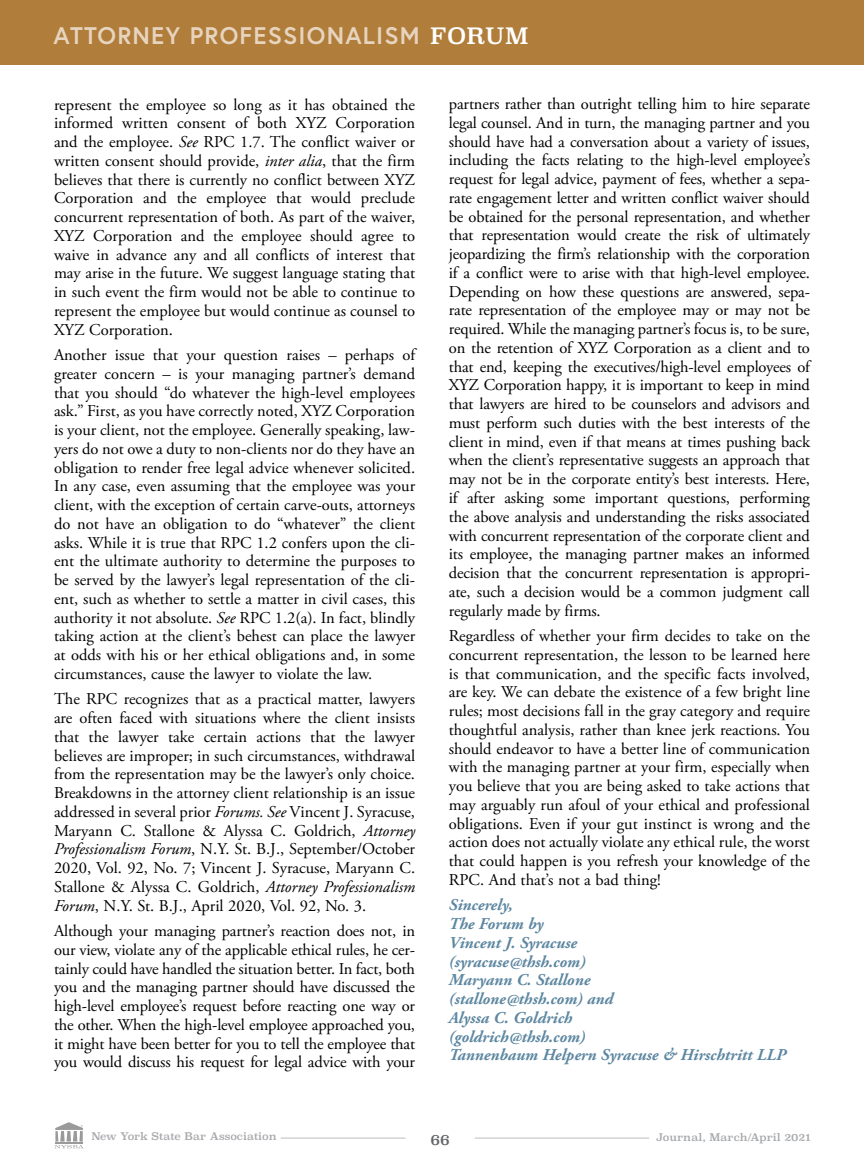
<style>
.page{position:relative;width:864px;height:1175px;background:#fff}
.page>*{position:absolute;margin:0;border:0;box-sizing:border-box;transform-origin:0 0}
.t1{font:700 24px "Europa";letter-spacing:.05em;color:#e7d4be}
.t2{font:16.5px/18.8px "Adobe Garamond Pro";letter-spacing:-.01em;color:#000;text-align:justify}
.t3{font:italic 700 16.5px/18.8px "Adobe Garamond Pro";color:#5d87a1}
.t4{font:15px "Superclarendon Rg";color:#636466}
.t5{font:10.5px "Superclarendon Rg";color:#a7a9ac}
.s1{font-family:"Superclarendon Rg";font-weight:400;font-size:22.5px;color:#fff}
.s2{font-style:italic}
</style>
<div class="page">
<hr style="left:281px;top:1137px;width:125px;height:1px;background:#bcbec0">
<hr style="left:475px;top:1137px;width:174px;height:1px;background:#bcbec0">
<svg style="left:55px;top:1122px;width:28px;height:26px"></svg>
<div style="left:0;top:0;width:863px;height:65px;background:#b07d3a"></div>
<hr style="left:863px;top:0;width:1px;height:65px;background:#b07d3a">
<h1 class="t1" style="left:53px;top:19px;width:477px">ATTORNEY PROFESSIONALISM <span class="s1">FORUM</span></h1>
<p class="t2" style="left:54px;top:95px;width:363px">represent the employee so long as it has obtained the informed written consent of both XYZ Corporation and the employee. <span class="s2">See</span> RPC 1.7. The conflict waiver or written consent should provide, <span class="s2">inter alia</span>, that the firm believes that there is currently no conflict between XYZ Corporation and the employee that would preclude concurrent representation of both. As part of the waiver, XYZ Corporation and the employee should agree to waive in advance any and all conflicts of interest that may arise in the future. We suggest language stating that in such event the firm would not be able to continue to represent the employee but would continue as counsel to XYZ Corporation.</p>
<p class="t2" style="left:54px;top:346px;width:365px">Another issue that your question raises – perhaps of greater concern – is your managing partner’s demand that you should “do whatever the high-level employees ask.” First, as you have correctly noted, XYZ Corporation is your client, not the employee. Generally speaking, law&shy;yers do not owe a duty to non-clients nor do they have an obligation to render free legal advice whenever solicited.<br>In any case, even assuming that the employee was your client, with the exception of certain carve-outs, attorneys do not have an obligation to do “whatever” the client asks. While it is true that RPC 1.2 confers upon the cli&shy;ent the ultimate authority to determine the purposes to be served by the lawyer’s legal representation of the cli&shy;ent, such as whether to settle a matter in civil cases, this authority it not absolute. <span class="s2">See</span> RPC 1.2(a). In fact, blindly taking action at the client’s behest can place the lawyer at odds with his or her ethical obligations and, in some circumstances, cause the lawyer to violate the law.</p>
<p class="t2" style="left:54px;top:690px;width:363px">The RPC recognizes that as a practical matter, lawyers are often faced with situations where the client insists that the lawyer take certain actions that the lawyer believes are improper; in such circumstances, withdrawal from the representation may be the lawyer’s only choice.<br>Breakdowns in the attorney client relationship is an issue addressed in several prior <span class="s2">Forums. See</span> Vincent J. Syracuse, Maryann C. Stallone &amp; Alyssa C. Goldrich, <span class="s2">Attorney Professionalism Forum</span>, N.Y. St. B.J., September/October 2020, Vol. 92, No. 7; Vincent J. Syracuse, Maryann C.<br>Stallone &amp; Alyssa C. Goldrich, <span class="s2">Attorney Professionalism Forum</span>, N.Y. St. B.J., April 2020, Vol. 92, No. 3.</p>
<p class="t2" style="left:54px;top:922px;width:363px">Although your managing partner’s reaction does not, in our view, violate any of the applicable ethical rules, he cer&shy;tainly could have handled the situation better. In fact, both you and the managing partner should have discussed the high-level employee’s request before reacting one way or the other. When the high-level employee approached you, it might have been better for you to tell the employee that you would discuss his request for legal advice with your</p>
<p class="t2" style="left:449px;top:95px;width:365px">partners rather than outright telling him to hire separate legal counsel. And in turn, the managing partner and you should have had a conversation about a variety of issues, including the facts relating to the high-level employee’s request for legal advice, payment of fees, whether a sepa&shy;rate engagement letter and written conflict waiver should be obtained for the personal representation, and whether that representation would create the risk of ultimately jeopardizing the firm’s relationship with the corporation if a conflict were to arise with that high-level employee.<br>Depending on how these questions are answered, sepa&shy;rate representation of the employee may or may not be required. While the managing partner’s focus is, to be sure, on the retention of XYZ Corporation as a client and to that end, keeping the executives/high-level employees of XYZ Corporation happy, it is important to keep in mind that lawyers are hired to be counselors and advisors and must perform such duties with the best interests of the client in mind, even if that means at times pushing back when the client’s representative suggests an approach that may not be in the corporate entity’s best interests. Here, if after asking some important questions, performing the above analysis and understanding the risks associated with concurrent representation of the corporate client and its employee, the managing partner makes an informed decision that the concurrent representation is appropri&shy;ate, such a decision would be a common judgment call regularly made by firms.</p>
<p class="t2" style="left:449px;top:627px;width:363px">Regardless of whether your firm decides to take on the concurrent representation, the lesson to be learned here is that communication, and the specific facts involved, are key. We can debate the existence of a few bright line rules; most decisions fall in the gray category and require thoughtful analysis, rather than knee jerk reactions. You should endeavor to have a better line of communication with the managing partner at your firm, especially when you believe that you are being asked to take actions that may arguably run afoul of your ethical and professional obligations. Even if your gut instinct is wrong and the action does not actually violate any ethical rule, the worst that could happen is you refresh your knowledge of the RPC. And that’s not a bad thing!</p>
<p class="t3" style="left:449px;top:896px;width:339px">Sincerely,<br>The Forum by<br>Vincent J. Syracuse<br>(syracuse@thsh.com)<br>Maryann C. Stallone<br>(stallone@thsh.com) and<br>Alyssa C. Goldrich<br>(goldrich@thsh.com)<br>Tannenbaum Helpern Syracuse &amp; Hirschtritt LLP</p>
<p class="t5" style="left:91px;top:1130px;width:187px">New York State Bar Association</p>
<p class="t4" style="left:430px;top:1130px;width:21px">66</p>
<p class="t5" style="left:656px;top:1131px;width:156px">Journal, March/April 2021</p>
</div>
